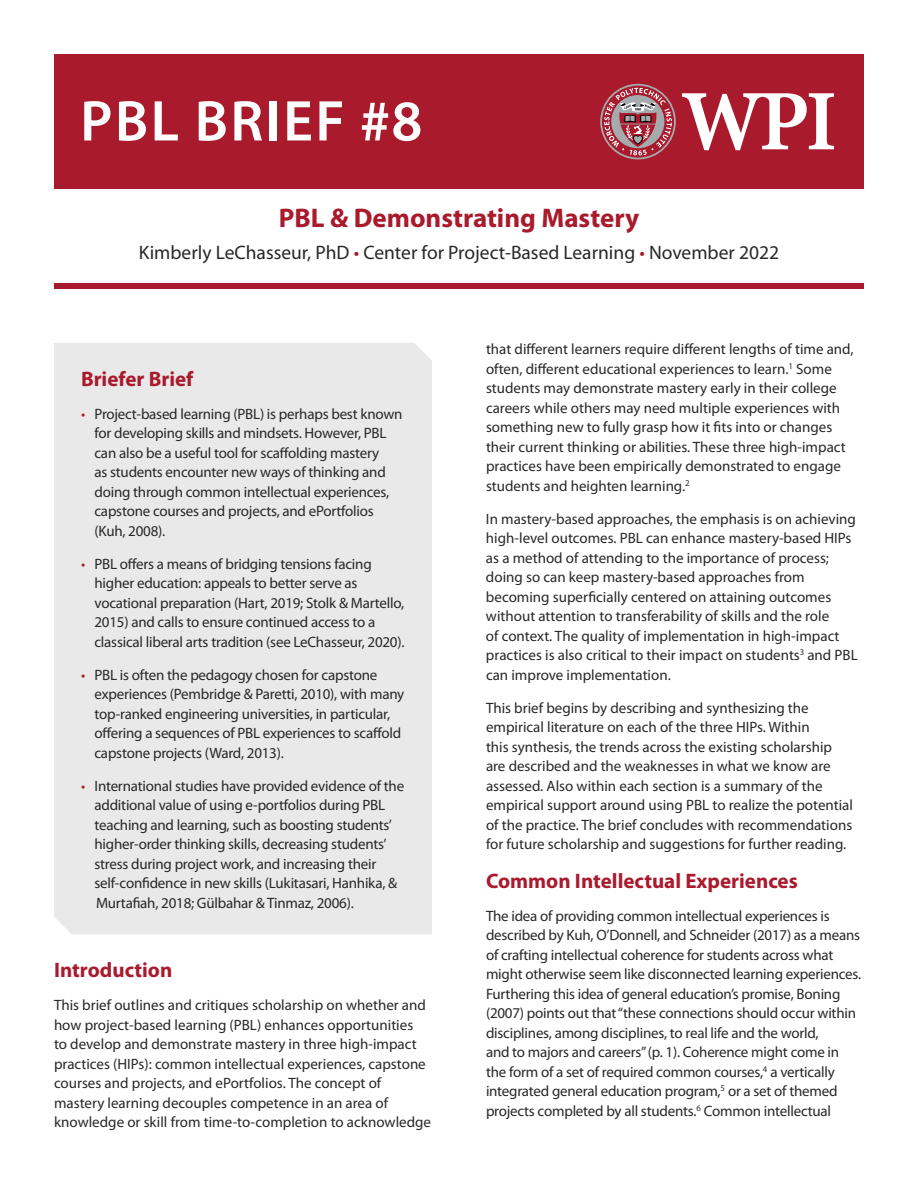
<style>
.page{position:relative;width:918px;height:1188px;background:#fff}
.page>*{position:absolute;margin:0;border:0;box-sizing:border-box;transform-origin:0 0}
.t1{font:600 57.9px "Myriad Pro";letter-spacing:.04em;color:#fff}
.t2{font:700 27px "Myriad Pro";color:#a91a2d}
.t3{font:700 21px "Myriad Pro";color:#a91a2d}
.t4{font:19.5px "Myriad Pro";color:#292829}
.t5{font:15px/19.5px "Myriad Pro";letter-spacing:-.01em;color:#292829}
.s1{color:#a91a2d}
.s2{color:#aa2132}
</style>
<div class="page">
<div style="left:54px;top:343px;width:378px;height:592px;background:#e9e9e9"></div>
<div style="left:54px;top:54px;width:810px;height:135px;background:#a91a2d"></div>
<svg style="left:600px;top:84px;width:76px;height:75px"></svg>
<svg style="left:682px;top:93px;width:152px;height:57px"></svg>
<svg style="left:602px;top:86px;width:72px;height:72px"></svg>
<div style="left:54px;top:283px;width:810px;height:6px;background:#a91a2d"></div>
<h1 class="t1" style="left:80px;top:84px;width:344px">PBL BRIEF #8</h1>
<h2 class="t2" style="left:279px;top:200px;width:362px">PBL &amp; Demonstrating Mastery</h2>
<h3 class="t4" style="left:139px;top:241px;width:642px">Kimberly LeChasseur, PhD <span class="s1">•</span> Center for Project-Based Learning <span class="s1">•</span> November 2022</h3>
<h3 class="t3" style="left:81px;top:365px;width:114px">Briefer Brief</h3>
<p class="t5" style="left:94px;top:404px;width:310px;text-indent:-14px"><span class="s2">•</span> Project-based learning (PBL) is perhaps best known for developing skills and mindsets. However, PBL can also be a useful tool for scaffolding mastery<br>as students encounter new ways of thinking and doing through common intellectual experiences, capstone courses and projects, and ePortfolios (Kuh, 2008).</p>
<p class="t5" style="left:94px;top:554px;width:312px;text-indent:-14px"><span class="s2">•</span> PBL offers a means of bridging tensions facing higher education: appeals to better serve as vocational preparation (Hart, 2019; Stolk &amp; Martello, 2015) and calls to ensure continued access to a classical liberal arts tradition (see LeChasseur, 2020).</p>
<p class="t5" style="left:94px;top:665px;width:311px;text-indent:-14px"><span class="s2">•</span> PBL is often the pedagogy chosen for capstone experiences (Pembridge &amp; Paretti, 2010), with many top-ranked engineering universities, in particular, offering a sequences of PBL experiences to scaffold capstone projects (Ward, 2013).</p>
<p class="t5" style="left:94px;top:776px;width:311px;text-indent:-14px"><span class="s2">•</span> International studies have provided evidence of the additional value of using e-portfolios during PBL teaching and learning, such as boosting students’ higher-order thinking skills, decreasing students’ stress during project work, and increasing their self-confidence in new skills (Lukitasari, Hanhika, &amp; Murtafiah, 2018; Gülbahar &amp; Tinmaz, 2006).</p>
<h3 class="t3" style="left:54px;top:957px;width:120px">Introduction</h3>
<p class="t5" style="left:54px;top:995px;width:379px">This brief outlines and critiques scholarship on whether and how project-based learning (PBL) enhances opportunities<br>to develop and demonstrate mastery in three high-impact practices (HIPs): common intellectual experiences, capstone courses and projects, and ePortfolios. The concept of mastery learning decouples competence in an area of knowledge or skill from time-to-completion to acknowledge</p>
<p class="t5" style="left:486px;top:339px;width:369px">that different learners require different lengths of time and, often, different educational experiences to learn.<sup>1</sup> Some students may demonstrate mastery early in their college careers while others may need multiple experiences with something new to fully grasp how it fits into or changes their current thinking or abilities. These three high-impact practices have been empirically demonstrated to engage students and heighten learning.<sup>2</sup></p>
<p class="t5" style="left:486px;top:509px;width:373px">In mastery-based approaches, the emphasis is on achieving high-level outcomes. PBL can enhance mastery-based HIPs as a method of attending to the importance of process; doing so can keep mastery-based approaches from becoming superficially centered on attaining outcomes without attention to transferability of skills and the role<br>of context. The quality of implementation in high-impact practices is also critical to their impact on students<sup>3</sup> and PBL can improve implementation.</p>
<p class="t5" style="left:486px;top:698px;width:369px">This brief begins by describing and synthesizing the empirical literature on each of the three HIPs. Within<br>this synthesis, the trends across the existing scholarship are described and the weaknesses in what we know are assessed. Also within each section is a summary of the empirical support around using PBL to realize the potential of the practice. The brief concludes with recommendations for future scholarship and suggestions for further reading.</p>
<h3 class="t3" style="left:486px;top:867px;width:313px">Common Intellectual Experiences</h3>
<p class="t5" style="left:486px;top:906px;width:377px">The idea of providing common intellectual experiences is described by Kuh, O’Donnell, and Schneider (2017) as a means of crafting intellectual coherence for students across what might otherwise seem like disconnected learning experiences.<br>Furthering this idea of general education’s promise, Boning (2007) points out that “these connections should occur within disciplines, among disciplines, to real life and the world,<br>and to majors and careers” (p. 1). Coherence might come in the form of a set of required common courses,<sup>4</sup> a vertically integrated general education program,<sup>5</sup> or a set of themed projects completed by all students.<sup>6</sup> Common intellectual</p>
</div>
